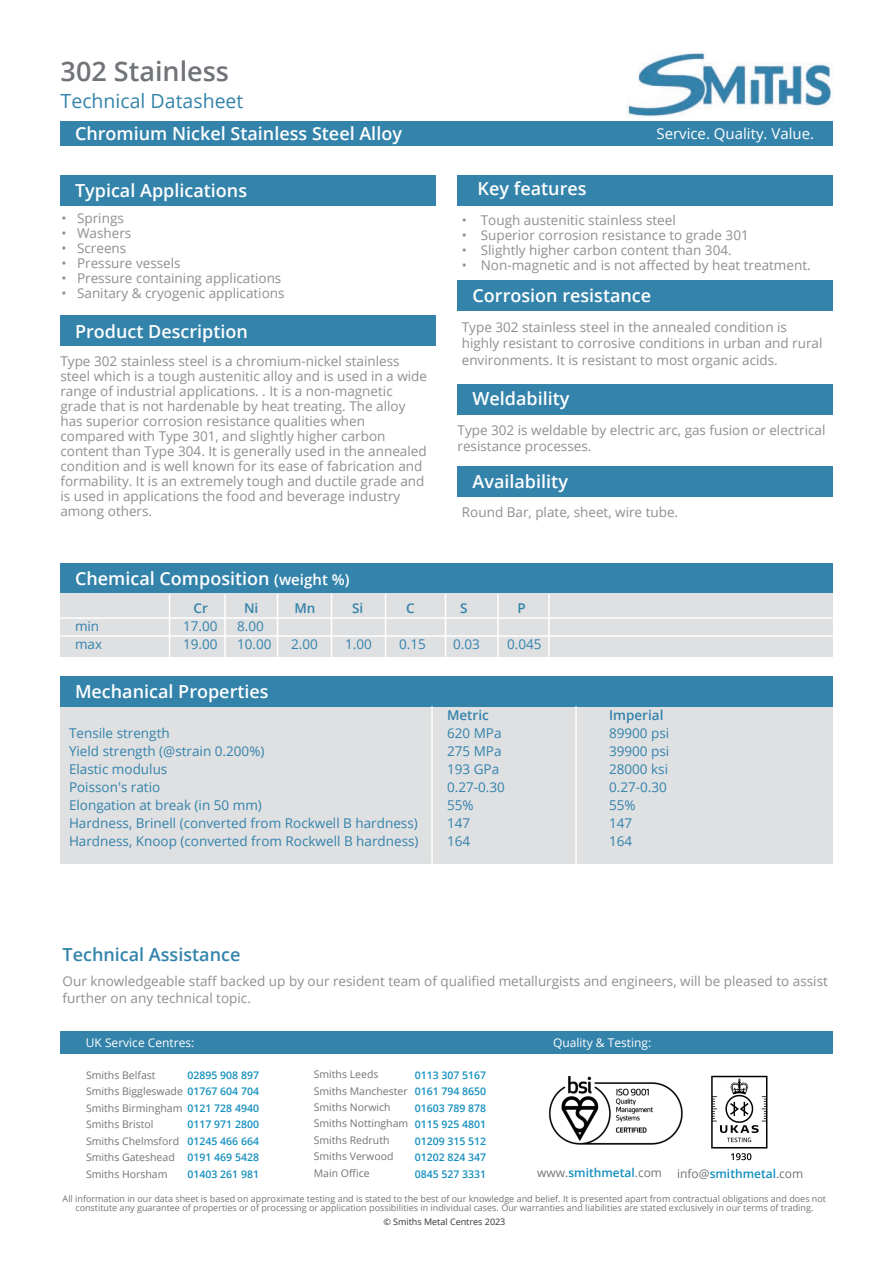
<style>
.page{position:relative;width:893px;height:1263px;background:#fff}
.page>*{position:absolute;margin:0;border:0;box-sizing:border-box;transform-origin:0 0}
.t1{font:600 27px "Open Sans";color:#707378}
.t2{font:19.5px "Open Sans";color:#3383ab}
.t3{font:600 18px "Open Sans";color:#fff}
.t4{font:600 18px "Open Sans";color:#3383ab}
.t5{font:15px "Open Sans";color:#fff}
.t6{font:13.5px/15px "Open Sans";color:#8d8f92}
.t7{font:13.5px "Open Sans";color:#3383ab}
.t8{font:600 13.5px "Open Sans";color:#3383ab}
.t9{font:600 12px "Open Sans";color:#138fbe}
.t10{font:12px "Open Sans";color:#fff}
.t11{font:10.5px/16.5px "Open Sans";color:#707378}
.t12{font:600 10.5px/16.5px "Open Sans";color:#138fbe;text-align:justify}
.t13{font:600 10.5px "Open Sans";color:#138fbe}
.t14{font:9px/9px "Open Sans";color:#707378;text-align:center}
.t15{font:9px "Open Sans";color:#333}
.s1{font-size:15px}
.s2{font-weight:600;color:#138fbe}
.s3{font-weight:400;color:#707378}
</style>
<div class="page">
<div style="left:60px;top:176px;width:375px;height:30px;background:#3383ab"></div>
<div style="left:60px;top:121px;width:772px;height:25px;background:#3383ab"></div>
<img style="left:626px;top:52px;width:206px;height:65px">
<div style="left:60px;top:316px;width:375px;height:30px;background:#3383ab"></div>
<div style="left:458px;top:176px;width:374px;height:30px;background:#3383ab"></div>
<div style="left:458px;top:466px;width:374px;height:30px;background:#3383ab"></div>
<div style="left:60px;top:706px;width:772px;height:158px;background:#dfe0e2"></div>
<div style="left:458px;top:280px;width:374px;height:30px;background:#3383ab"></div>
<div style="left:60px;top:564px;width:772px;height:30px;background:#3383ab"></div>
<div style="left:60px;top:594px;width:772px;height:63px;background:#dfe0e2"></div>
<hr style="left:60px;top:617px;width:772px;height:2px;background:#fff">
<hr style="left:60px;top:635px;width:772px;height:2px;background:#fff">
<hr style="left:277px;top:594px;width:1px;height:63px;background:#fff">
<hr style="left:331px;top:594px;width:1px;height:63px;background:#fff">
<hr style="left:385px;top:594px;width:1px;height:63px;background:#fff">
<hr style="left:445px;top:594px;width:1px;height:63px;background:#fff">
<hr style="left:497px;top:594px;width:2px;height:63px;background:#fff">
<hr style="left:548px;top:594px;width:2px;height:63px;background:#fff">
<hr style="left:169px;top:594px;width:1px;height:63px;background:#fff">
<hr style="left:224px;top:594px;width:2px;height:63px;background:#fff">
<div style="left:60px;top:676px;width:772px;height:30px;background:#3383ab"></div>
<div style="left:458px;top:384px;width:374px;height:30px;background:#3383ab"></div>
<hr style="left:431px;top:706px;width:2px;height:158px;background:#fff">
<hr style="left:575px;top:706px;width:2px;height:158px;background:#fff">
<img style="left:548px;top:1075px;width:220px;height:86px">
<div style="left:60px;top:1031px;width:773px;height:23px;background:#3383ab"></div>
<h1 class="t1" style="left:61px;top:53px;width:170px">302 Stainless</h1>
<h2 class="t2" style="left:61px;top:87px;width:184px">Technical Datasheet</h2>
<h3 class="t3" style="left:75px;top:121px;width:328px">Chromium Nickel Stainless Steel Alloy</h3>
<h3 class="t3" style="left:75px;top:178px;width:174px">Typical Applications</h3>
<p class="t6" style="left:62px;top:210px;width:64px">• Springs</p>
<p class="t6" style="left:62px;top:225px;width:71px">• Washers</p>
<p class="t6" style="left:62px;top:240px;width:66px">• Screens</p>
<p class="t6" style="left:62px;top:255px;width:121px">• Pressure vessels</p>
<p class="t6" style="left:62px;top:270px;width:221px">• Pressure containing applications</p>
<p class="t6" style="left:62px;top:285px;width:225px">• Sanitary &amp; cryogenic applications</p>
<h3 class="t3" style="left:75px;top:319px;width:174px">Product Description</h3>
<p class="t6" style="left:60px;top:353px;width:368px">Type 302 stainless steel is a chromium-nickel stainless steel which is a tough austenitic alloy and is used in a wide range of industrial applications. . It is a non-magnetic grade that is not hardenable by heat treating. The alloy has superior corrosion resistance qualities when compared with Type 301, and slightly higher carbon content than Type 304. It is generally used in the annealed condition and is well known for its ease of fabrication and formability. It is an extremely tough and ductile grade and is used in applications the food and beverage industry among others.</p>
<p class="t5" style="left:656px;top:123px;width:159px">Service. Quality. Value.</p>
<h3 class="t3" style="left:478px;top:176px;width:110px">Key features</h3>
<p class="t6" style="left:462px;top:212px;width:216px">• Tough austenitic stainless steel</p>
<p class="t6" style="left:462px;top:227px;width:289px">• Superior corrosion resistance to grade 301</p>
<p class="t6" style="left:462px;top:242px;width:272px">• Slightly higher carbon content than 304.</p>
<p class="t6" style="left:462px;top:257px;width:351px">• Non-magnetic and is not affected by heat treatment.</p>
<h3 class="t3" style="left:472px;top:283px;width:180px">Corrosion resistance</h3>
<p class="t6" style="left:462px;top:318px;width:362px;line-height:16.5px">Type 302 stainless steel in the annealed condition is highly resistant to corrosive conditions in urban and rural environments. It is resistant to most organic acids.</p>
<h3 class="t3" style="left:472px;top:386px;width:99px">Weldability</h3>
<p class="t6" style="left:458px;top:421px;width:369px;line-height:16.5px">Type 302 is weldable by electric arc, gas fusion or electrical resistance processes.</p>
<h3 class="t3" style="left:472px;top:469px;width:97px">Availability</h3>
<p class="t6" style="left:462px;top:505px;width:218px">Round Bar, plate, sheet, wire tube.</p>
<h3 class="t3" style="left:75px;top:566px;width:276px">Chemical Composition <span class="s1">(weight %)</span></h3>
<p class="t8" style="left:194px;top:599px;width:16px">Cr</p>
<p class="t8" style="left:244px;top:599px;width:16px">Ni</p>
<p class="t8" style="left:295px;top:599px;width:23px">Mn</p>
<p class="t8" style="left:352px;top:599px;width:13px">Si</p>
<p class="t8" style="left:406px;top:599px;width:10px">C</p>
<p class="t8" style="left:460px;top:599px;width:9px">S</p>
<p class="t8" style="left:518px;top:599px;width:10px">P</p>
<p class="t7" style="left:75px;top:617px;width:26px">min</p>
<p class="t7" style="left:183px;top:617px;width:36px">17.00</p>
<p class="t7" style="left:237px;top:617px;width:28px">8.00</p>
<p class="t7" style="left:75px;top:635px;width:29px">max</p>
<p class="t7" style="left:183px;top:635px;width:36px">19.00</p>
<p class="t7" style="left:237px;top:635px;width:36px">10.00</p>
<p class="t7" style="left:291px;top:635px;width:28px">2.00</p>
<p class="t7" style="left:345px;top:635px;width:28px">1.00</p>
<p class="t7" style="left:399px;top:635px;width:28px">0.15</p>
<p class="t7" style="left:453px;top:635px;width:28px">0.03</p>
<p class="t7" style="left:507px;top:635px;width:36px">0.045</p>
<h3 class="t3" style="left:75px;top:679px;width:195px">Mechanical Properties</h3>
<p class="t8" style="left:447px;top:705px;width:43px">Metric</p>
<p class="t8" style="left:609px;top:705px;width:56px">Imperial</p>
<p class="t7" style="left:69px;top:723px;width:102px">Tensile strength</p>
<p class="t7" style="left:447px;top:723px;width:56px">620 MPa</p>
<p class="t7" style="left:609px;top:723px;width:62px">89900 psi</p>
<p class="t7" style="left:69px;top:741px;width:197px">Yield strength (@strain 0.200%)</p>
<p class="t7" style="left:447px;top:741px;width:56px">275 MPa</p>
<p class="t7" style="left:609px;top:741px;width:62px">39900 psi</p>
<p class="t7" style="left:69px;top:759px;width:100px">Elastic modulus</p>
<p class="t7" style="left:447px;top:759px;width:54px">193 GPa</p>
<p class="t7" style="left:609px;top:759px;width:61px">28000 ksi</p>
<p class="t7" style="left:69px;top:777px;width:93px">Poisson's ratio</p>
<p class="t7" style="left:447px;top:777px;width:59px">0.27-0.30</p>
<p class="t7" style="left:609px;top:777px;width:59px">0.27-0.30</p>
<p class="t7" style="left:69px;top:795px;width:194px">Elongation at break (in 50 mm)</p>
<p class="t7" style="left:447px;top:795px;width:28px">55%</p>
<p class="t7" style="left:609px;top:795px;width:28px">55%</p>
<p class="t7" style="left:69px;top:813px;width:350px">Hardness, Brinell (converted from Rockwell B hardness)</p>
<p class="t7" style="left:447px;top:813px;width:25px">147</p>
<p class="t7" style="left:609px;top:813px;width:25px">147</p>
<p class="t7" style="left:69px;top:831px;width:351px">Hardness, Knoop (converted from Rockwell B hardness)</p>
<p class="t7" style="left:447px;top:831px;width:25px">164</p>
<p class="t7" style="left:609px;top:831px;width:25px">164</p>
<h3 class="t4" style="left:63px;top:942px;width:179px">Technical Assistance</h3>
<p class="t6" style="left:63px;top:972px;width:767px;line-height:16.5px">Our knowledgeable staff backed up by our resident team of qualified metallurgists and engineers, will be pleased to assist further on any technical topic.</p>
<p class="t10" style="left:86px;top:1034px;width:110px">UK Service Centres:</p>
<p class="t10" style="left:553px;top:1035px;width:100px">Quality &amp; Testing:</p>
<p class="t11" style="left:86px;top:1066px;width:174px">Smiths Belfast<br>Smiths Biggleswade <span class="s2">01767 604 704<br></span>Smiths Birmingham<br>Smiths Bristol<br>Smiths Chelmsford<br>Smiths Gateshead<br>Smiths Horsham</p>
<p class="t11" style="left:314px;top:1066px;width:96px">Smiths Leeds<br>Smiths Manchester<br>Smiths Norwich<br>Smiths Nottingham<br>Smiths Redruth<br>Smiths Verwood<br>Main Office</p>
<p class="t12" style="left:415px;top:1066px;width:73px">0113 307 5167<br>0161 794 8650<br>01603 789 878<br>0115 925 4801<br>01209 315 512<br>01202 824 347</p>
<p class="t13" style="left:415px;top:1167px;width:73px">0845 527 3331</p>
<p class="t9" style="left:537px;top:1164px;width:126px"><span class="s3">www.</span>smithmetal<span class="s3">.com</span></p>
<p class="t9" style="left:677px;top:1165px;width:128px"><span class="s3">info@</span>smithmetal<span class="s3">.com</span></p>
<p class="t12" style="left:188px;top:1066px;width:73px">02895 908 897</p>
<p class="t12" style="left:188px;top:1099px;width:73px">0121 728 4940<br>0117 971 2800<br>01245 466 664<br>0191 469 5428<br>01403 261 981</p>
<p class="t14" style="left:63px;top:1193px;width:765px">All information in our data sheet is based on approximate testing and is stated to the best of our knowledge and belief. It is presented apart from contractual obligations and does not constitute any guarantee of properties or of processing or application possibilities in individual cases. Our warranties and liabilities are stated exclusively in our terms of trading.</p>
<p class="t15" style="left:383px;top:1216px;width:124px">© Smiths Metal Centres 2023</p>
</div>
